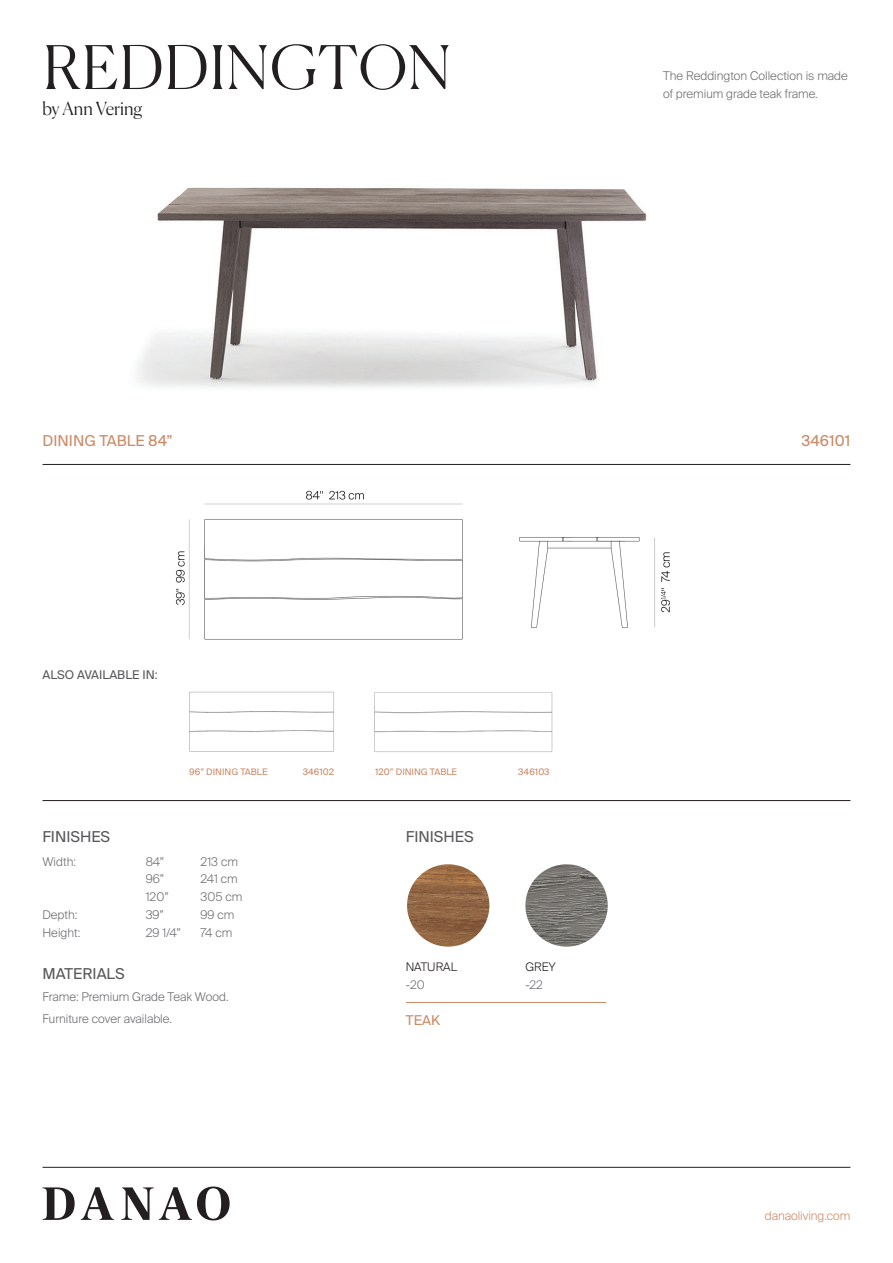
<style>
.page{position:relative;width:893px;height:1263px;background:#fff}
.page>*{position:absolute;margin:0;border:0;box-sizing:border-box;transform-origin:0 0}
.t1{font:300 60px "Canela";letter-spacing:.02em;color:#231f20}
.t2{font:300 18px "Canela";color:#231f20}
.t3{font:15px "Suisse Intl";color:#57585a}
.t4{font:15px "Suisse Intl";color:#cc8a67}
.t5{font:13.5px "Suisse Intl";color:#cc8a67}
.t6{font:300 12px/22.2px "Suisse Intl";color:#6c6d70}
.t7{font:12px "Suisse Intl";color:#57585a}
.t8{font:300 12px "Suisse Intl";color:#cc8a67}
.t9{font:300 11.85px "Suisse Intl";color:#231f20}
.t10{font:300 11.85px "Suisse Intl";color:#6c6d70}
.t11{font:9px "Suisse Intl";color:#cc8a67}
</style>
<div class="page">
<svg style="left:43px;top:1187px;width:32px;height:33px"></svg>
<svg style="left:81px;top:1187px;width:33px;height:33px"></svg>
<svg style="left:121px;top:1186px;width:109px;height:34px"></svg>
<hr style="left:43px;top:1167px;width:807px;height:1px;background:#231f20">
<hr style="left:43px;top:464px;width:807px;height:1px;background:#231f20">
<hr style="left:43px;top:800px;width:807px;height:1px;background:#231f20">
<img style="left:137px;top:187px;width:510px;height:201px">
<img style="left:175px;top:490px;width:495px;height:150px">
<img style="left:407px;top:864px;width:82px;height:83px;border-radius:41px">
<img style="left:525px;top:864px;width:83px;height:83px;border-radius:41px">
<hr style="left:406px;top:1002px;width:200px;height:1px;background:#cc8a67">
<img style="left:189px;top:691px;width:145px;height:61px">
<img style="left:374px;top:692px;width:179px;height:60px">
<h1 class="t1" style="left:43px;top:20px;width:409px">REDDINGTON</h1>
<h2 class="t2" style="left:43px;top:94px;width:101px">by Ann Vering</h2>
<p class="t6" style="left:663px;top:66px;width:186px;line-height:18px">The Reddington Collection is made of premium grade teak frame.</p>
<p class="t4" style="left:43px;top:432px;width:132px">DINING TABLE 84”</p>
<p class="t7" style="left:43px;top:668px;width:117px">ALSO AVAILABLE IN:</p>
<p class="t11" style="left:189px;top:766px;width:80px">96” DINING TABLE</p>
<p class="t11" style="left:303px;top:766px;width:33px">346102</p>
<p class="t11" style="left:375px;top:766px;width:83px">120” DINING TABLE</p>
<p class="t11" style="left:518px;top:766px;width:33px">346103</p>
<p class="t3" style="left:43px;top:827px;width:69px">FINISHES</p>
<p class="t3" style="left:406px;top:827px;width:69px">FINISHES</p>
<p class="t6" style="left:43px;top:850px;width:35px">Width:</p>
<p class="t6" style="left:146px;top:850px;width:20px">84”</p>
<p class="t6" style="left:201px;top:850px;width:39px">213 cm</p>
<p class="t6" style="left:146px;top:868px;width:20px">96”</p>
<p class="t6" style="left:201px;top:868px;width:39px">241 cm</p>
<p class="t6" style="left:146px;top:886px;width:25px">120”</p>
<p class="t6" style="left:201px;top:886px;width:43px">305 cm</p>
<p class="t6" style="left:43px;top:904px;width:36px">Depth:</p>
<p class="t6" style="left:146px;top:904px;width:20px">39”</p>
<p class="t6" style="left:201px;top:904px;width:35px">99 cm</p>
<p class="t6" style="left:43px;top:922px;width:39px">Height:</p>
<p class="t6" style="left:146px;top:922px;width:37px">29 1/4”</p>
<p class="t6" style="left:201px;top:922px;width:33px">74 cm</p>
<p class="t3" style="left:43px;top:965px;width:84px">MATERIALS</p>
<p class="t6" style="left:43px;top:986px;width:188px">Frame: Premium Grade Teak Wood.<br>Furniture cover available.</p>
<p class="t9" style="left:406px;top:960px;width:53px">NATURAL</p>
<p class="t10" style="left:406px;top:978px;width:20px">-20</p>
<p class="t5" style="left:406px;top:1012px;width:36px">TEAK</p>
<p class="t9" style="left:525px;top:960px;width:32px">GREY</p>
<p class="t10" style="left:525px;top:978px;width:19px">-22</p>
<p class="t4" style="left:801px;top:432px;width:51px">346101</p>
<p class="t8" style="left:765px;top:1209px;width:87px">danaoliving.com</p>
</div>
